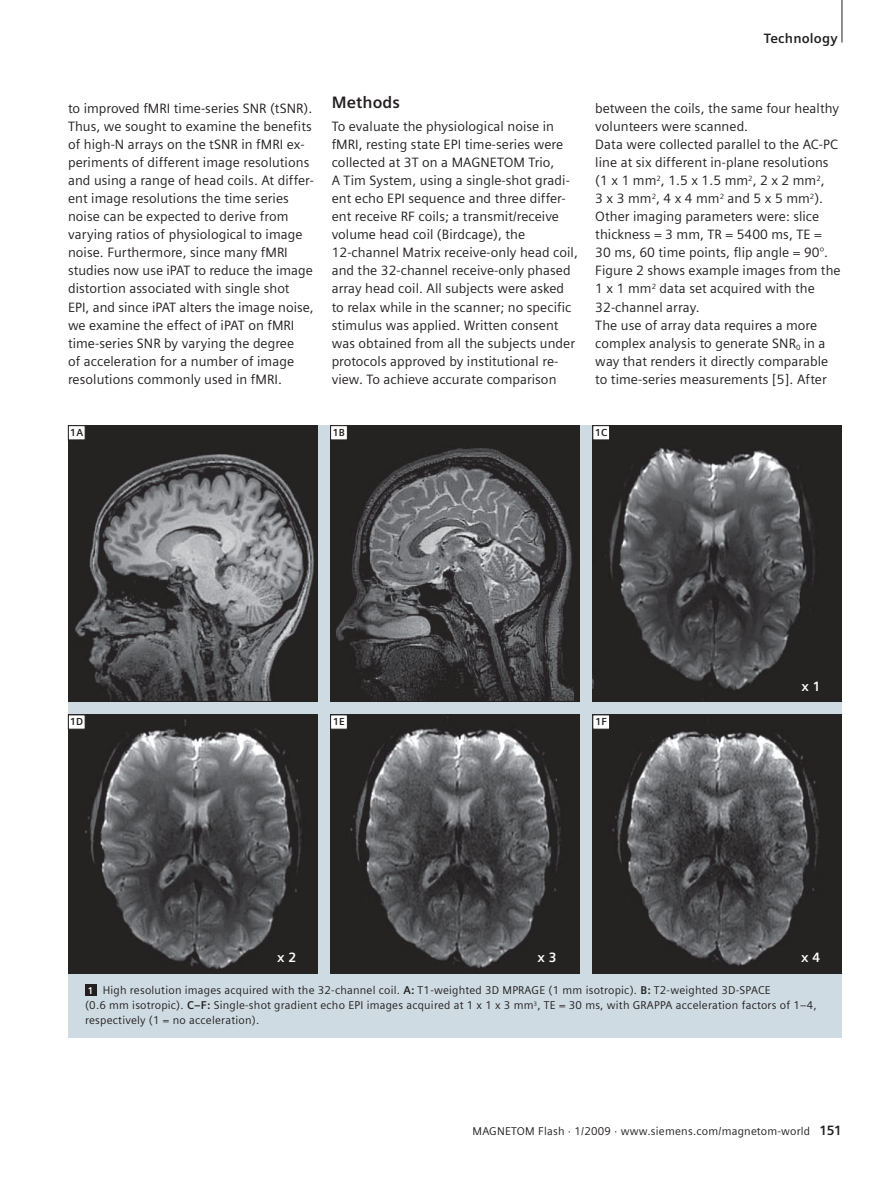
<style>
.page{position:relative;width:893px;height:1191px;background:#fff}
.page>*{position:absolute;margin:0;border:0;box-sizing:border-box;transform-origin:0 0}
.t1{font:700 16.5px "Siemens Sans";letter-spacing:.01em;color:#231f20}
.t2{font:13.5px/18px "Siemens Sans";letter-spacing:.005em;color:#231f20}
.t3{font:700 13.5px "Siemens Sans";letter-spacing:.015em;color:#231f20}
.t4{font:700 13.5px "Siemens Sans";color:#fff}
.t5{font:11.25px/14.9px "Siemens Sans";letter-spacing:.02em;color:#231f20}
.t6{font:700 10.2px "Siemens Sans";letter-spacing:.02em;color:#231f20}
.s1{font-weight:700;font-size:9.75px;color:#fff}
.s2{font-weight:700}
.s3{font-weight:700;font-size:13.5px}
</style>
<div class="page">
<hr style="left:842px;top:0;width:1px;height:43px;background:#231f20">
<div style="left:68px;top:425px;width:774px;height:612px;background:#cedbe3"></div>
<div style="left:85px;top:984px;width:11px;height:11px;background:#231f20"></div>
<img style="left:68px;top:425px;width:249px;height:276px">
<div style="left:68px;top:426px;width:17px;height:14px;background:#fff"></div>
<div style="left:68px;top:425px;width:17px;height:15px;border:1px solid #231f20"></div>
<img style="left:330px;top:425px;width:250px;height:276px">
<img style="left:592px;top:425px;width:250px;height:276px">
<div style="left:331px;top:426px;width:16px;height:14px;background:#fff"></div>
<div style="left:330px;top:425px;width:18px;height:15px;border:1px solid #231f20"></div>
<div style="left:593px;top:426px;width:17px;height:14px;background:#fff"></div>
<div style="left:592px;top:425px;width:18px;height:15px;border:1px solid #231f20"></div>
<img style="left:68px;top:714px;width:249px;height:259px">
<img style="left:330px;top:714px;width:250px;height:259px">
<img style="left:592px;top:714px;width:250px;height:259px">
<div style="left:68px;top:715px;width:17px;height:14px;background:#fff"></div>
<div style="left:68px;top:714px;width:17px;height:15px;border:1px solid #231f20"></div>
<div style="left:331px;top:715px;width:16px;height:14px;background:#fff"></div>
<div style="left:330px;top:714px;width:18px;height:15px;border:1px solid #231f20"></div>
<div style="left:593px;top:715px;width:17px;height:14px;background:#fff"></div>
<div style="left:592px;top:714px;width:18px;height:15px;border:1px solid #231f20"></div>
<p class="t3" style="left:764px;top:32px;width:75px">Technology</p>
<p class="t2" style="left:68px;top:100px;width:247px">to improved fMRI time-series SNR (tSNR).<br>Thus, we sought to examine the benefits of high-N arrays on the tSNR in fMRI ex&shy;periments of different image resolutions and using a range of head coils. At differ&shy;ent image resolutions the time series noise can be expected to derive from varying ratios of physiological to image noise. Furthermore, since many fMRI studies now use iPAT to reduce the image distortion associated with single shot EPI, and since iPAT alters the image noise, we examine the effect of iPAT on fMRI time-series SNR by varying the degree<br>of acceleration for a number of image resolutions commonly used in fMRI.</p>
<p class="t1" style="left:332px;top:95px;width:70px">Methods</p>
<p class="t2" style="left:332px;top:118px;width:248px">To evaluate the physiological noise in fMRI, resting state EPI time-series were collected at 3T on a MAGNETOM Trio,<br>A Tim System, using a single-shot gradi&shy;ent echo EPI sequence and three differ&shy;ent receive RF coils; a transmit/receive volume head coil (Birdcage), the 12-channel Matrix receive-only head coil, and the 32-channel receive-only phased array head coil. All subjects were asked to relax while in the scanner; no specific stimulus was applied. Written consent was obtained from all the subjects under protocols approved by institutional re&shy;view. To achieve accurate comparison</p>
<p class="t2" style="left:595px;top:100px;width:247px">between the coils, the same four healthy volunteers were scanned.<br>Data were collected parallel to the AC-PC line at six different in-plane resolutions (1 x 1 mm<sup>2</sup>, 1.5 x 1.5 mm<sup>2</sup>, 2 x 2 mm<sup>2</sup>,<br>3 x 3 mm<sup>2</sup>, 4 x 4 mm<sup>2</sup> and 5 x 5 mm<sup>2</sup>).<br>Other imaging parameters were: slice thickness = 3 mm, TR = 5400 ms, TE = 30 ms, 60 time points, flip angle = 90°.<br>Figure 2 shows example images from the 1 x 1 mm<sup>2</sup> data set acquired with the 32-channel array.<br>The use of array data requires a more complex analysis to generate SNR<sub>0</sub> in a way that renders it directly comparable to time-series measurements [5]. After</p>
<p class="t6" style="left:70px;top:428px;width:14px">1A</p>
<p class="t6" style="left:333px;top:428px;width:14px">1B</p>
<p class="t6" style="left:595px;top:428px;width:14px">1C</p>
<p class="t6" style="left:70px;top:717px;width:15px">1D</p>
<p class="t6" style="left:333px;top:717px;width:13px">1E</p>
<p class="t6" style="left:595px;top:717px;width:13px">1F</p>
<p class="t4" style="left:802px;top:680px;width:20px">x 1</p>
<p class="t4" style="left:277px;top:951px;width:20px">x 2</p>
<p class="t4" style="left:538px;top:951px;width:20px">x 3</p>
<p class="t4" style="left:801px;top:951px;width:20px">x 4</p>
<p class="t5" style="left:85px;top:983px;width:733px"><span class="s1">1</span> High resolution images acquired with the 32-channel coil. <span class="s2">A:</span> T1-weighted 3D MPRAGE (1 mm isotropic). <span class="s2">B:</span> T2-weighted 3D-SPACE<br>(0.6 mm isotropic). <span class="s2">C–F:</span> Single-shot gradient echo EPI images acquired at 1 x 1 x 3 mm<sup>3</sup>, TE = 30 ms, with GRAPPA acceleration factors of 1–4, respectively (1 = no acceleration).</p>
<p class="t5" style="left:473px;top:1124px;width:371px">MAGNETOM Flash · 1/2009 · www.siemens.com/magnetom-world <span class="s3">151</span></p>
</div>
